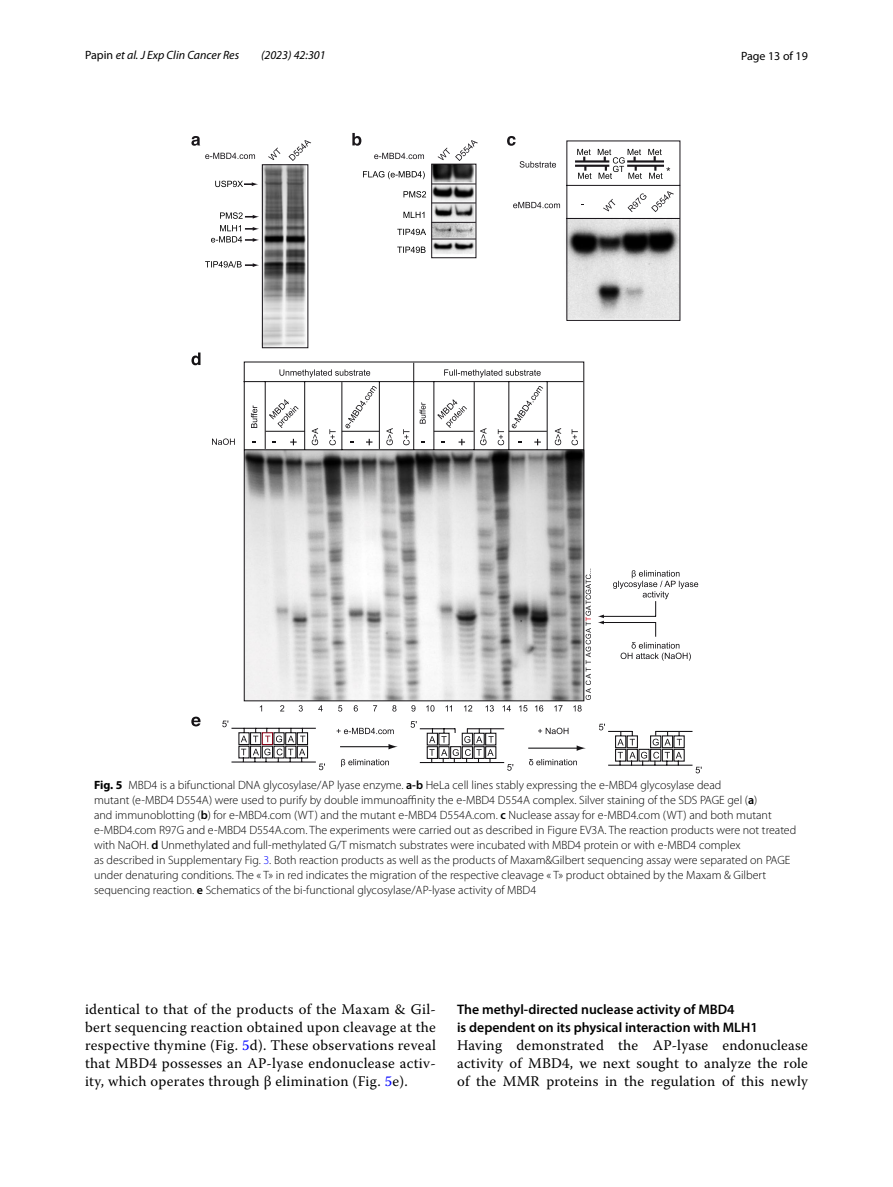
<style>
.page{position:relative;width:893px;height:1187px;background:#fff}
.page>*{position:absolute;margin:0;border:0;box-sizing:border-box;transform-origin:0 0}
.t1{font:14.7px/18px "Warnock Pro";letter-spacing:.015em;color:#000;text-align:justify}
.t2{font:600 13.8px/18px "Myriad Pro";color:#000}
.t3{font:300 12px/15px "Myriad Pro";color:#000}
.t4{font:italic 12px "Myriad Pro";color:#000}
.t5{font:12px "Myriad Pro";color:#000}
.s1{font-style:normal}
.s2{font-weight:700}
.s3{font-weight:600}
.s4{color:#00f}
</style>
<div class="page">
<svg style="left:621px;top:642px;width:70px;height:18px"></svg>
<svg style="left:280px;top:705px;width:4px;height:6px"></svg>
<svg style="left:299px;top:705px;width:4px;height:6px"></svg>
<svg style="left:318px;top:705px;width:5px;height:6px"></svg>
<svg style="left:338px;top:705px;width:4px;height:6px"></svg>
<svg style="left:354px;top:705px;width:4px;height:6px"></svg>
<svg style="left:373px;top:705px;width:4px;height:6px"></svg>
<svg style="left:392px;top:705px;width:4px;height:6px"></svg>
<svg style="left:411px;top:705px;width:4px;height:6px"></svg>
<svg style="left:586px;top:568px;width:5px;height:131px"></svg>
<svg style="left:243px;top:377px;width:341px;height:324px"></svg>
<svg style="left:426px;top:705px;width:8px;height:6px"></svg>
<svg style="left:445px;top:705px;width:7px;height:6px"></svg>
<svg style="left:464px;top:705px;width:8px;height:6px"></svg>
<svg style="left:486px;top:705px;width:8px;height:6px"></svg>
<svg style="left:503px;top:705px;width:8px;height:6px"></svg>
<svg style="left:519px;top:705px;width:8px;height:6px"></svg>
<svg style="left:535px;top:705px;width:8px;height:6px"></svg>
<svg style="left:554px;top:705px;width:9px;height:6px"></svg>
<svg style="left:573px;top:705px;width:9px;height:6px"></svg>
<svg style="left:212px;top:438px;width:23px;height:7px"></svg>
<svg style="left:599px;top:723px;width:103px;height:50px"></svg>
<hr style="left:655px;top:730px;width:37px;height:2px;background:#141215">
<hr style="left:340px;top:746px;width:50px;height:1px;background:#141215">
<svg style="left:388px;top:744px;width:10px;height:5px"></svg>
<svg style="left:337px;top:727px;width:57px;height:7px"></svg>
<svg style="left:222px;top:720px;width:103px;height:50px"></svg>
<svg style="left:529px;top:759px;width:48px;height:6px"></svg>
<svg style="left:411px;top:721px;width:102px;height:49px"></svg>
<hr style="left:467px;top:728px;width:37px;height:1px;background:#141215">
<svg style="left:341px;top:758px;width:48px;height:8px"></svg>
<svg style="left:538px;top:727px;width:30px;height:7px"></svg>
<svg style="left:512px;top:386px;width:31px;height:42px"></svg>
<svg style="left:191px;top:716px;width:10px;height:10px"></svg>
<svg style="left:613px;top:570px;width:85px;height:46px"></svg>
<hr style="left:603px;top:616px;width:53px;height:1px;background:#141215">
<hr style="left:603px;top:622px;width:53px;height:1px;background:#141215">
<svg style="left:598px;top:614px;width:6px;height:10px"></svg>
<svg style="left:655px;top:623px;width:1px;height:13px"></svg>
<hr style="left:528px;top:747px;width:50px;height:1px;background:#141215">
<svg style="left:577px;top:745px;width:9px;height:5px"></svg>
<svg style="left:191px;top:133px;width:490px;height:244px"></svg>
<p class="t4" style="left:85px;top:48px;width:156px"><span class="s1">Papin</span> et al. J Exp Clin Cancer Res</p>
<p class="t4" style="left:261px;top:48px;width:66px">(2023) 42:301</p>
<p class="t5" style="left:741px;top:48px;width:68px">Page 13 of 19</p>
<p class="t3" style="left:94px;top:777px;width:704px"><span class="s2">Fig. 5</span> MBD4 is a bifunctional DNA glycosylase/AP lyase enzyme. <span class="s3">a-b</span> HeLa cell lines stably expressing the e-MBD4 glycosylase dead<br>mutant (e-MBD4 D554A) were used to purify by double immunoaffinity the e-MBD4 D554A complex. Silver staining of the SDS PAGE gel (<span class="s3">a</span>)<br>and immunoblotting (<span class="s3">b</span>) for e-MBD4.com (WT) and the mutant e-MBD4 D554A.com. <span class="s3">c</span> Nuclease assay for e-MBD4.com (WT) and both mutant e-MBD4.com R97G and e-MBD4 D554A.com. The experiments were carried out as described in Figure EV3A. The reaction products were not treated with NaOH. <span class="s3">d</span> Unmethylated and full-methylated G/T mismatch substrates were incubated with MBD4 protein or with e-MBD4 complex<br>as described in Supplementary Fig. <span class="s4">3</span>. Both reaction products as well as the products of Maxam&amp;Gilbert sequencing assay were separated on PAGE under denaturing conditions. The « T» in red indicates the migration of the respective cleavage « T» product obtained by the Maxam &amp; Gilbert sequencing reaction. <span class="s3">e</span> Schematics of the bi-functional glycosylase/AP-lyase activity of MBD4</p>
<p class="t1" style="left:85px;top:1000px;width:352px">identical to that of the products of the Maxam &amp; Gil&shy;bert sequencing reaction obtained upon cleavage at the respective thymine (Fig. <span class="s4">5</span>d). These observations reveal that MBD4 possesses an AP-lyase endonuclease activ&shy;ity, which operates through β elimination (Fig. <span class="s4">5</span>e).</p>
<p class="t2" style="left:457px;top:999px;width:302px">The methyl‑directed nuclease activity of MBD4<br>is dependent on its physical interaction with MLH1</p>
<p class="t1" style="left:457px;top:1035px;width:352px">Having demonstrated the AP-lyase endonuclease activity of MBD4, we next sought to analyze the role of the MMR proteins in the regulation of this newly</p>
</div>
